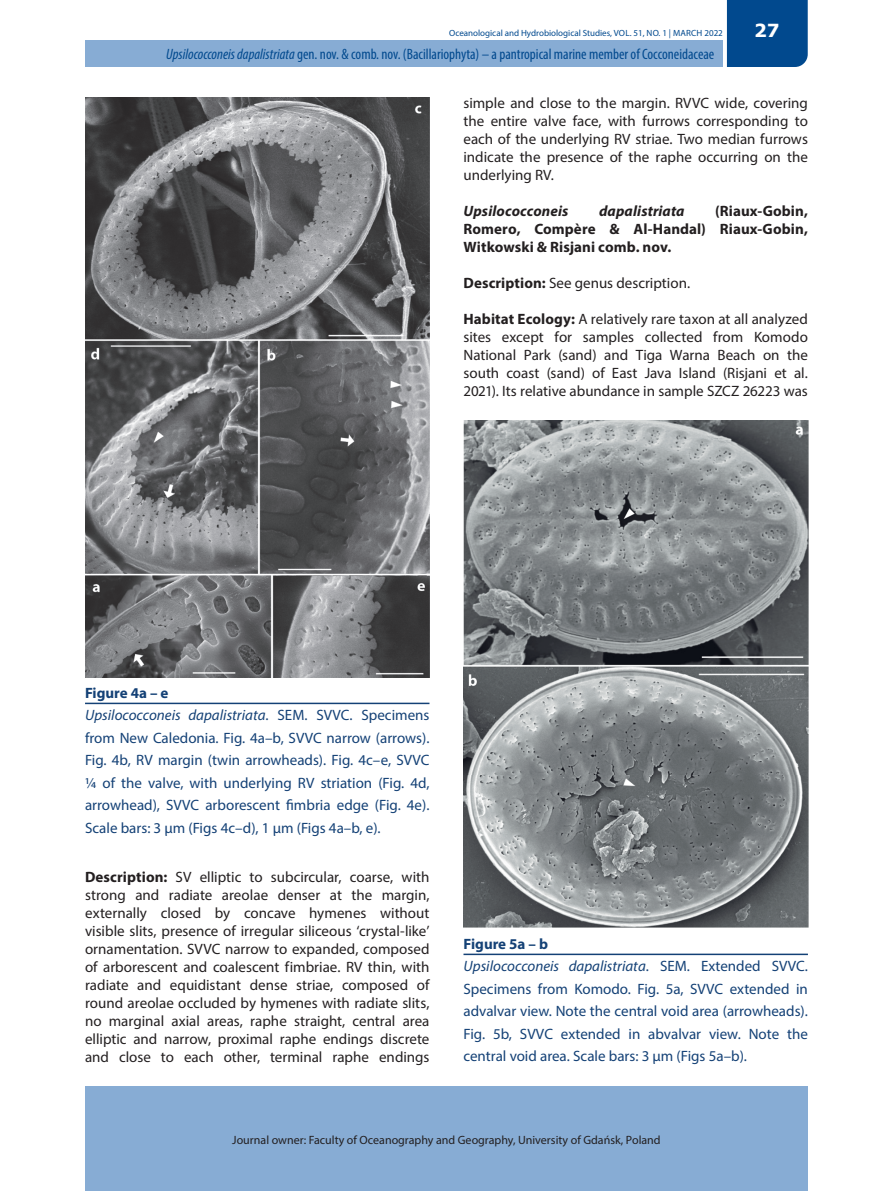
<style>
.page{position:relative;width:893px;height:1191px;background:#fff}
.page>*{position:absolute;margin:0;border:0;box-sizing:border-box;transform-origin:0 0}
.t1{font:700 18px "Verdana";color:#fff}
.t2{font:15px/18px "Myriad Pro";color:#231f20;text-align:justify}
.t3{font:15px/22.5px "Myriad Pro";color:#144176}
.t4{font:condensed 15px "Myriad Pro";color:#01498e}
.t5{font:700 15px/18px "Myriad Pro";letter-spacing:.005em;color:#231f20;text-align:justify}
.t6{font:italic 700 15px "Myriad Pro";letter-spacing:.01em;color:#231f20}
.t7{font:12px "Myriad Pro";color:#231f20}
.t8{font:9px "Myriad Pro";color:#01498e}
.s1{font-style:italic}
.s2{font-weight:700}
</style>
<div class="page">
<div style="left:85px;top:40px;width:637px;height:27px;background:#87acd4"></div>
<div style="left:85px;top:1086px;width:723px;height:105px;background:#87acd4"></div>
<div style="left:727px;top:0;width:81px;height:67px;background:#01498e"></div>
<img style="left:85px;top:98px;width:344px;height:579px">
<hr style="left:85px;top:702px;width:344px;height:2px;background:#144176">
<img style="left:463px;top:420px;width:345px;height:508px">
<hr style="left:463px;top:953px;width:345px;height:2px;background:#144176">
<p class="t8" style="left:449px;top:28px;width:275px">Oceanological and Hydrobiological Studies, VOL. 51, NO. 1 | MARCH 2022</p>
<p class="t4" style="left:166px;top:45px;width:550px"><span class="s1">Upsilococconeis dapalistriata</span> gen. nov. &amp; comb. nov. (Bacillariophyta) – a pantropical marine member of Cocconeidaceae</p>
<p class="t1" style="left:754px;top:18px;width:27px">27</p>
<p class="t2" style="left:463px;top:94px;width:346px">simple and close to the margin. RVVC wide, covering the entire valve face, with furrows corresponding to each of the underlying RV striae. Two median furrows indicate the presence of the raphe occurring on the underlying RV.</p>
<p class="t6" style="left:463px;top:201px;width:106px">Upsilococconeis</p>
<p class="t6" style="left:599px;top:201px;width:87px">dapalistriata</p>
<p class="t5" style="left:463px;top:201px;width:346px;text-indent:252px">(Riaux-Gobin, Romero, Compère &amp; Al-Handal) Riaux-Gobin, Witkowski &amp; Risjani comb. nov.</p>
<p class="t2" style="left:463px;top:274px;width:228px"><span class="s2">Description:</span> See genus description.</p>
<p class="t2" style="left:463px;top:310px;width:346px"><span class="s2">Habitat Ecology:</span> A relatively rare taxon at all analyzed sites except for samples collected from Komodo National Park (sand) and Tiga Warna Beach on the south coast (sand) of East Java Island (Risjani et al.<br>2021). Its relative abundance in sample SZCZ 26223 was</p>
<p class="t3" style="left:85px;top:681px;width:346px"><span class="s2">Figure 4a – e<br></span><span class="s1">Upsilococconeis dapalistriata</span>. SEM. SVVC. Specimens from New Caledonia. Fig. 4a–b, SVVC narrow (arrows).<br>Fig. 4b, RV margin (twin arrowheads). Fig. 4c–e, SVVC ¼ of the valve, with underlying RV striation (Fig. 4d, arrowhead), SVVC arborescent fimbria edge (Fig. 4e).<br>Scale bars: 3 µm (Figs 4c–d), 1 µm (Figs 4a–b, e).</p>
<p class="t2" style="left:85px;top:868px;width:346px"><span class="s2">Description:</span> SV elliptic to subcircular, coarse, with strong and radiate areolae denser at the margin, externally closed by concave hymenes without visible slits, presence of irregular siliceous ‘crystal-like’ ornamentation. SVVC narrow to expanded, composed of arborescent and coalescent fimbriae. RV thin, with radiate and equidistant dense striae, composed of round areolae occluded by hymenes with radiate slits, no marginal axial areas, raphe straight, central area elliptic and narrow, proximal raphe endings discrete and close to each other, terminal raphe endings</p>
<p class="t3" style="left:463px;top:932px;width:346px"><span class="s2">Figure 5a – b<br></span><span class="s1">Upsilococconeis dapalistriata</span>. SEM. Extended SVVC.<br>Specimens from Komodo. Fig. 5a, SVVC extended in advalvar view. Note the central void area (arrowheads).<br>Fig. 5b, SVVC extended in abvalvar view. Note the central void area. Scale bars: 3 µm (Figs 5a–b).</p>
<p class="t7" style="left:232px;top:1132px;width:430px">Journal owner: Faculty of Oceanography and Geography, University of Gdańsk, Poland</p>
</div>
